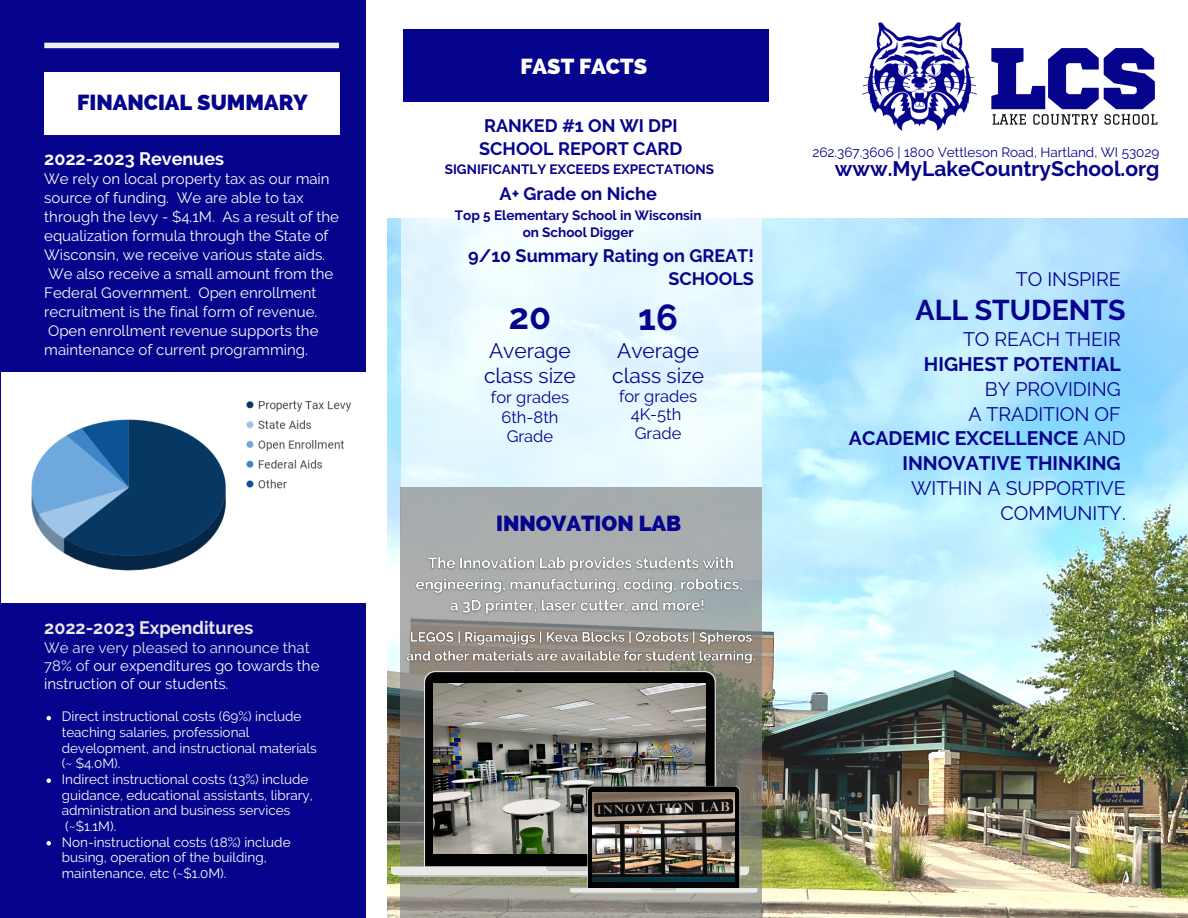
<style>
.page{position:relative;width:1188px;height:918px;background:#fff}
.page>*{position:absolute;margin:0;border:0;box-sizing:border-box;transform-origin:0 0}
.t1{font:700 36px "Raleway";color:#06038d}
.t2{font:700 28.5px "Raleway";color:#06038d}
.t3{font:800 21.75px "Raleway";color:#06038d}
.t4{font:800 21.75px "Raleway";color:#fff}
.t5{font:21px/24.8px "Raleway";color:#06038d}
.t6{font:700 21px "Raleway";color:#06038d}
.t7{font:700 19.5px/24.8px "Raleway";color:#06038d;text-align:right}
.t8{font:19.5px/24.8px "Raleway";color:#06038d;text-align:right}
.t9{font:700 18px/22.5px "Raleway";color:#06038d;text-align:right}
.t10{font:700 18px "Raleway";color:#e9e9e9}
.t11{font:700 18px "Raleway";color:#fff}
.t12{font:16.5px/19.2px "Raleway";color:#06038d;text-align:center}
.t13{font:15px/19px "Raleway";color:#fff}
.t14{font:13.5px/15.6px "Raleway";color:#fff}
.t15{font:700 13.5px/16.8px "Raleway";color:#06038d;text-align:center}
.t16{font:13.5px "Raleway";color:#06038d}
.s1{color:#e9e9e9}
.s2{font-weight:400}
</style>
<div class="page">
<img style="left:388px;top:218px;width:800px;height:700px">
<svg style="left:402px;top:218px;width:359px;height:269px;fill:#e8f9fe"></svg>
<div style="left:0;top:0;width:365px;height:918px;background:#06038d"></div>
<div style="left:403px;top:29px;width:366px;height:72px;background:#06038d"></div>
<svg style="left:400px;top:487px;width:361px;height:431px;background:#a0a2a0"></svg>
<svg style="left:391px;top:671px;width:358px;height:204px;background:#4d4e47"></svg>
<img style="left:434px;top:684px;width:272px;height:102px">
<svg style="left:398px;top:786px;width:360px;height:108px;background:#7d7e75"></svg>
<img style="left:593px;top:792px;width:142px;height:89px">
<div style="left:44px;top:72px;width:295px;height:62px;background:#fff"></div>
<svg style="left:44px;top:43px;width:295px;height:5px"></svg>
<div style="left:1px;top:373px;width:375px;height:229px;background:#fff"></div>
<img style="left:14px;top:401px;width:347px;height:202px">
<img style="left:997px;top:48px;width:161px;height:77px">
<img style="left:862px;top:22px;width:135px;height:109px">
<img style="left:402px;top:551px;width:358px;height:118px">
<svg style="left:47px;top:716px;width:4px;height:4px"></svg>
<svg style="left:47px;top:778px;width:4px;height:5px"></svg>
<svg style="left:47px;top:841px;width:4px;height:4px"></svg>
<h3 class="t3" style="left:77px;top:90px;width:232px">FINANCIAL SUMMARY</h3>
<p class="t11" style="left:44px;top:148px;width:181px">2022-2023 Revenues</p>
<p class="t13" style="left:44px;top:169px;width:296px">We rely on local property tax as our main source of funding. We are able to tax through the levy - $4.1M. As a result of the equalization formula through the State of Wisconsin, we receive various state aids.<br>We also receive a small amount from the Federal Government. Open enrollment recruitment is the final form of revenue.<br>Open enrollment revenue supports the maintenance of current programming.</p>
<p class="t10" style="left:44px;top:617px;width:211px">2022-2023 Expenditures</p>
<p class="t13" style="left:44px;top:639px;width:277px;line-height:17.9px"><span class="s1">We are very pleased to announce that<br>78% of</span> our expenditures go towards the instruction of our students.</p>
<p class="t14" style="left:62px;top:709px;width:257px">Direct instructional costs (69%) include teaching salaries, professional development, and instructional materials</p>
<p class="t14" style="left:62px;top:771px;width:253px">Indirect instructional costs (13%) include guidance, educational assistants, library, administration and business services (~$1.1M).<br>Non-instructional costs (18%) include busing, operation of the building, maintenance, etc (~$1.0M).</p>
<p class="t14" style="left:62px;top:756px;width:60px">(~ $4.0M).</p>
<h3 class="t4" style="left:520px;top:54px;width:128px">FAST FACTS</h3>
<p class="t9" style="left:479px;top:114px;width:205px;text-align:left">RANKED #1 ON WI DPI<br>SCHOOL REPORT CARD</p>
<p class="t15" style="left:445px;top:160px;width:271px">SIGNIFICANTLY EXCEEDS EXPECTATIONS</p>
<p class="t9" style="left:500px;top:182px;width:159px">A+ Grade on Niche</p>
<p class="t15" style="left:455px;top:207px;width:248px">Top 5 Elementary School in Wisconsin on School Digger</p>
<p class="t9" style="left:468px;top:245px;width:287px">9/10 Summary Rating on GREAT!<br>SCHOOLS</p>
<h1 class="t1" style="left:509px;top:295px;width:44px">20</h1>
<h3 class="t5" style="left:484px;top:339px;width:93px">Average class size</h3>
<p class="t12" style="left:491px;top:388px;width:80px">for grades<br>6th-8th<br>Grade</p>
<h1 class="t1" style="left:638px;top:296px;width:41px">16</h1>
<h3 class="t5" style="left:612px;top:339px;width:93px">Average class size</h3>
<p class="t12" style="left:619px;top:387px;width:80px;line-height:18.6px">for grades<br>4K-5th<br>Grade</p>
<h3 class="t3" style="left:496px;top:511px;width:186px">INNOVATION LAB</h3>
<p class="t16" style="left:812px;top:145px;width:349px">262.367.3606 | 1800 Vettleson Road, Hartland, WI 53029</p>
<h3 class="t6" style="left:835px;top:156px;width:326px">www.MyLakeCountrySchool.org</h3>
<h3 class="t8" style="left:1016px;top:266px;width:106px">TO INSPIRE</h3>
<h2 class="t2" style="left:916px;top:294px;width:212px">ALL STUDENTS</h2>
<h3 class="t8" style="left:963px;top:327px;width:159px">TO REACH THEIR</h3>
<h3 class="t7" style="left:924px;top:352px;width:198px">HIGHEST POTENTIAL</h3>
<h3 class="t7" style="left:849px;top:377px;width:278px"><span class="s2">BY PROVIDING<br>A TRADITION OF<br></span>ACADEMIC EXCELLENCE <span class="s2">AND<br></span>INNOVATIVE THINKING</h3>
<h3 class="t8" style="left:911px;top:476px;width:216px">WITHIN A SUPPORTIVE<br>COMMUNITY.</h3>
</div>
